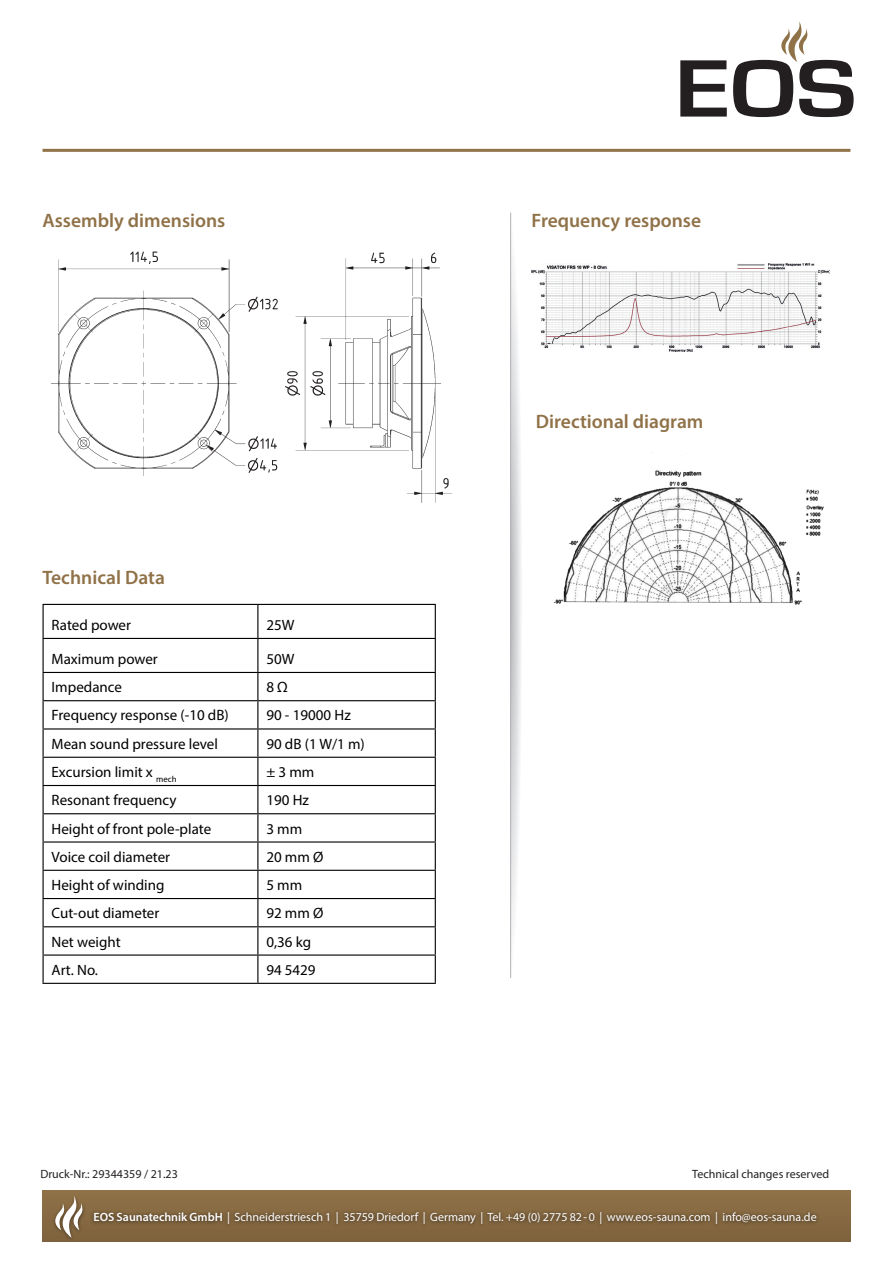
<style>
.page{position:relative;width:893px;height:1263px;background:#fff}
.page>*{position:absolute;margin:0;border:0;box-sizing:border-box;transform-origin:0 0}
.t1{font:600 19.5px "Myriad Pro";color:#907248}
.t2{font:15px "Myriad Pro";color:#000}
.t3{font:12px "Myriad Pro";color:#fff}
.t4{font:12px "Myriad Pro";color:#231f20}
.s1{font-weight:600}
</style>
<div class="page">
<svg style="left:680px;top:60px;width:47px;height:57px"></svg>
<svg style="left:733px;top:21px;width:121px;height:96px"></svg>
<hr style="left:43px;top:149px;width:807px;height:3px;background:#907248">
<div style="left:43px;top:1191px;width:807px;height:51px;background:#8a6d44"></div>
<div style="left:90px;top:1208px;width:731px;height:20px;background:#231f20;opacity:.75"></div>
<div style="left:52px;top:1194px;width:34px;height:48px;background:#7e633d"></div>
<svg style="left:53px;top:1195px;width:31px;height:43px"></svg>
<svg style="left:511px;top:213px;width:10px;height:765px"></svg>
<hr style="left:510px;top:213px;width:1px;height:765px;background:#b2b3b7">
<img style="left:531px;top:263px;width:298px;height:88px">
<img style="left:553px;top:452px;width:271px;height:153px">
<img style="left:51px;top:251px;width:401px;height:252px">
<div style="left:51px;top:474px;width:65px;height:35px;background:#fff"></div>
<hr style="left:43px;top:604px;width:215px;height:1px;background:#000">
<hr style="left:258px;top:604px;width:178px;height:1px;background:#000">
<hr style="left:43px;top:638px;width:215px;height:1px;background:#000">
<hr style="left:258px;top:638px;width:178px;height:1px;background:#000">
<hr style="left:43px;top:672px;width:215px;height:1px;background:#000">
<hr style="left:258px;top:672px;width:178px;height:1px;background:#000">
<hr style="left:43px;top:700px;width:215px;height:1px;background:#000">
<hr style="left:258px;top:700px;width:178px;height:1px;background:#000">
<hr style="left:43px;top:728px;width:215px;height:1px;background:#000">
<hr style="left:258px;top:728px;width:178px;height:1px;background:#000">
<hr style="left:43px;top:757px;width:215px;height:1px;background:#000">
<hr style="left:258px;top:757px;width:178px;height:1px;background:#000">
<hr style="left:43px;top:785px;width:215px;height:1px;background:#000">
<hr style="left:258px;top:785px;width:178px;height:1px;background:#000">
<hr style="left:43px;top:813px;width:215px;height:1px;background:#000">
<hr style="left:258px;top:813px;width:178px;height:1px;background:#000">
<hr style="left:43px;top:841px;width:215px;height:1px;background:#000">
<hr style="left:258px;top:841px;width:178px;height:1px;background:#000">
<hr style="left:43px;top:870px;width:215px;height:1px;background:#000">
<hr style="left:258px;top:870px;width:178px;height:1px;background:#000">
<hr style="left:43px;top:898px;width:215px;height:1px;background:#000">
<hr style="left:258px;top:898px;width:178px;height:1px;background:#000">
<hr style="left:43px;top:926px;width:215px;height:1px;background:#000">
<hr style="left:258px;top:926px;width:178px;height:1px;background:#000">
<hr style="left:43px;top:954px;width:215px;height:2px;background:#000">
<hr style="left:258px;top:954px;width:178px;height:2px;background:#000">
<hr style="left:43px;top:983px;width:215px;height:1px;background:#000">
<hr style="left:258px;top:983px;width:178px;height:1px;background:#000">
<hr style="left:43px;top:605px;width:1px;height:33px;background:#000">
<hr style="left:43px;top:639px;width:1px;height:33px;background:#000">
<svg style="left:43px;top:673px;width:1px;height:310px"></svg>
<hr style="left:257px;top:605px;width:1px;height:33px;background:#000">
<hr style="left:435px;top:605px;width:1px;height:33px;background:#000">
<hr style="left:257px;top:639px;width:1px;height:33px;background:#000">
<hr style="left:435px;top:639px;width:1px;height:33px;background:#000">
<svg style="left:257px;top:673px;width:1px;height:310px"></svg>
<svg style="left:435px;top:673px;width:1px;height:310px"></svg>
<p class="t1" style="left:43px;top:208px;width:184px">Assembly dimensions</p>
<p class="t1" style="left:531px;top:208px;width:171px">Frequency response</p>
<p class="t1" style="left:43px;top:565px;width:124px">Technical Data</p>
<p class="t2" style="left:52px;top:616px;width:81px">Rated power</p>
<p class="t2" style="left:266px;top:616px;width:30px">25W</p>
<p class="t2" style="left:52px;top:650px;width:108px">Maximum power</p>
<p class="t2" style="left:266px;top:650px;width:30px">50W</p>
<p class="t2" style="left:52px;top:678px;width:72px">Impedance</p>
<p class="t2" style="left:266px;top:678px;width:23px">8 Ω</p>
<p class="t2" style="left:52px;top:706px;width:179px">Frequency response (-10 dB)</p>
<p class="t2" style="left:266px;top:706px;width:86px">90 - 19000 Hz</p>
<p class="t2" style="left:52px;top:734px;width:168px">Mean sound pressure level</p>
<p class="t2" style="left:266px;top:734px;width:100px">90 dB (1 W/1 m)</p>
<p class="t2" style="left:52px;top:763px;width:126px">Excursion limit x <sub>mech</sub></p>
<p class="t2" style="left:266px;top:763px;width:50px">± 3 mm</p>
<p class="t2" style="left:52px;top:791px;width:127px">Resonant frequency</p>
<p class="t2" style="left:266px;top:791px;width:44px">190 Hz</p>
<p class="t2" style="left:52px;top:819px;width:161px">Height of front pole-plate</p>
<p class="t2" style="left:266px;top:819px;width:37px">3 mm</p>
<p class="t2" style="left:52px;top:847px;width:120px">Voice coil diameter</p>
<p class="t2" style="left:266px;top:847px;width:59px">20 mm Ø</p>
<p class="t2" style="left:52px;top:876px;width:114px">Height of winding</p>
<p class="t2" style="left:266px;top:876px;width:37px">5 mm</p>
<p class="t2" style="left:52px;top:904px;width:109px">Cut-out diameter</p>
<p class="t2" style="left:266px;top:904px;width:59px">92 mm Ø</p>
<p class="t2" style="left:52px;top:932px;width:71px">Net weight</p>
<p class="t2" style="left:266px;top:932px;width:46px">0,36 kg</p>
<p class="t2" style="left:52px;top:960px;width:48px">Art. No.</p>
<p class="t2" style="left:266px;top:960px;width:51px">94 5429</p>
<p class="t4" style="left:40px;top:1167px;width:139px">Druck-Nr.: 29344359 / 21.23</p>
<p class="t1" style="left:536px;top:409px;width:169px">Directional diagram</p>
<p class="t4" style="left:692px;top:1167px;width:138px">Technical changes reserved</p>
<p class="t3" style="left:94px;top:1210px;width:725px"><span class="s1">EOS Saunatechnik GmbH</span> | Schneiderstriesch 1 | 35759 Driedorf | Germany | Tel. +49 (0) 2775 82 - 0 | www.eos-sauna.com | info@eos-sauna.de</p>
</div>
